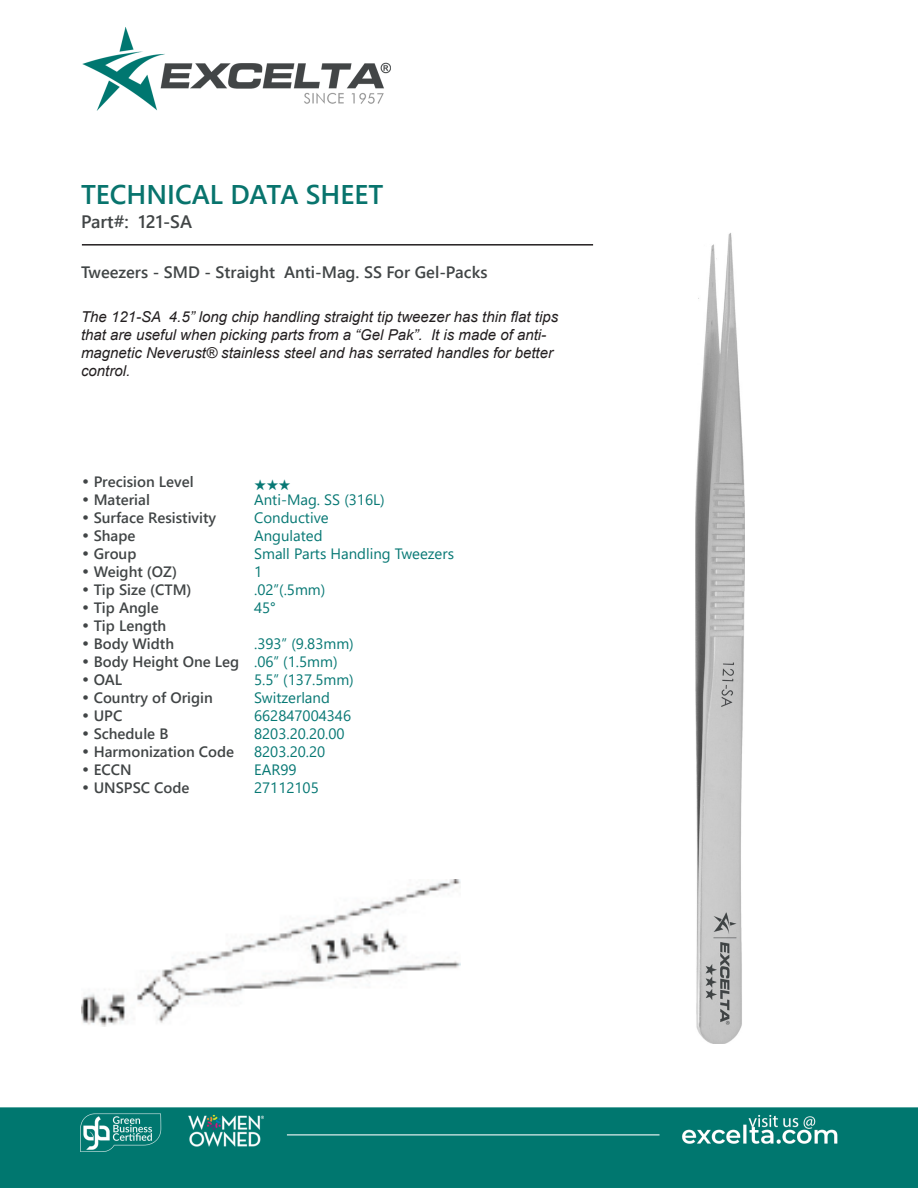
<style>
.page{position:relative;width:918px;height:1188px;background:#fff}
.page>*{position:absolute;margin:0;border:0;box-sizing:border-box;transform-origin:0 0}
.t1{font:700 27px "Yu Gothic UI";color:#08746d}
.t2{font:700 18px "Yu Gothic UI";color:#414546}
.t3{font:700 16.5px "Yu Gothic UI";color:#414546}
.CT_s_CTM{font:700 15px "Yu Gothic UI";color:#414546}
.t4{font:italic 15px/18px "Arial";color:#231f20}
.CT_s_CTM-2{font:15px "Yu Gothic UI";color:#077874}
.CT_s_CTM-3{font:15px "Zapf Ding Bats";color:#077874}
.s1{font-family:"Century Gothic";font-weight:400}
</style>
<div class="page">
<img style="left:0;top:27px;width:918px;height:1161px">
<img style="left:696px;top:232px;width:48px;height:812px">
<img style="left:81px;top:880px;width:380px;height:147px">
<hr style="left:82px;top:244px;width:511px;height:2px;background:#231f20">
<p class="t1" style="left:81px;top:178px;width:304px">TECHNICAL DATA SHEET</p>
<p class="t2" style="left:81px;top:212px;width:113px">Part#: 121-SA</p>
<p class="t3" style="left:81px;top:262px;width:408px">Tweezers - SMD - Straight Anti-Mag. SS For Gel-Packs</p>
<p class="t4" style="left:81px;top:308px;width:479px">The 121-SA 4.5” long chip handling straight tip tweezer has thin flat tips that are useful when picking parts from a “Gel Pak”. It is made of anti&shy;magnetic Neverust® stainless steel and has serrated handles for better control.</p>
<p class="CT_s_CTM" style="left:81px;top:473px;width:114px"><span class="s1">•</span> Precision Level</p>
<p class="CT_s_CTM-3" style="left:254px;top:476px;width:38px">★★★</p>
<p class="CT_s_CTM" style="left:81px;top:491px;width:70px"><span class="s1">•</span> Material</p>
<p class="CT_s_CTM-2" style="left:254px;top:485px;width:132px">Anti-Mag. SS (316L)</p>
<p class="CT_s_CTM" style="left:81px;top:509px;width:137px"><span class="s1">•</span> Surface Resistivity</p>
<p class="CT_s_CTM-2" style="left:254px;top:503px;width:76px">Conductive</p>
<p class="CT_s_CTM" style="left:81px;top:527px;width:56px"><span class="s1">•</span> Shape</p>
<p class="CT_s_CTM-2" style="left:254px;top:521px;width:70px">Angulated</p>
<p class="CT_s_CTM" style="left:81px;top:545px;width:57px"><span class="s1">•</span> Group</p>
<p class="CT_s_CTM-2" style="left:254px;top:539px;width:201px">Small Parts Handling Tweezers</p>
<p class="CT_s_CTM" style="left:81px;top:563px;width:98px"><span class="s1">•</span> Weight (OZ)</p>
<p class="CT_s_CTM-2" style="left:254px;top:557px;width:10px">1</p>
<p class="CT_s_CTM" style="left:81px;top:581px;width:112px"><span class="s1">•</span> Tip Size (CTM)</p>
<p class="CT_s_CTM-2" style="left:254px;top:575px;width:73px">.02”(.5mm)</p>
<p class="CT_s_CTM" style="left:81px;top:599px;width:79px"><span class="s1">•</span> Tip Angle</p>
<p class="CT_s_CTM-2" style="left:254px;top:593px;width:23px">45°</p>
<p class="CT_s_CTM" style="left:81px;top:617px;width:87px"><span class="s1">•</span> Tip Length</p>
<p class="CT_s_CTM" style="left:81px;top:635px;width:95px"><span class="s1">•</span> Body Width</p>
<p class="CT_s_CTM-2" style="left:254px;top:629px;width:101px">.393” (9.83mm)</p>
<p class="CT_s_CTM" style="left:81px;top:653px;width:160px"><span class="s1">•</span> Body Height One Leg</p>
<p class="CT_s_CTM-2" style="left:254px;top:647px;width:85px">.06” (1.5mm)</p>
<p class="CT_s_CTM" style="left:81px;top:671px;width:43px"><span class="s1">•</span> OAL</p>
<p class="CT_s_CTM-2" style="left:254px;top:665px;width:101px">5.5” (137.5mm)</p>
<p class="CT_s_CTM" style="left:81px;top:689px;width:133px"><span class="s1">•</span> Country of Origin</p>
<p class="CT_s_CTM-2" style="left:254px;top:683px;width:77px">Switzerland</p>
<p class="CT_s_CTM" style="left:81px;top:707px;width:43px"><span class="s1">•</span> UPC</p>
<p class="CT_s_CTM-2" style="left:254px;top:701px;width:99px">662847004346</p>
<p class="CT_s_CTM" style="left:81px;top:725px;width:89px"><span class="s1">•</span> Schedule B</p>
<p class="CT_s_CTM-2" style="left:254px;top:719px;width:92px">8203.20.20.00</p>
<p class="CT_s_CTM" style="left:81px;top:743px;width:155px"><span class="s1">•</span> Harmonization Code</p>
<p class="CT_s_CTM-2" style="left:254px;top:737px;width:73px">8203.20.20</p>
<p class="CT_s_CTM" style="left:81px;top:761px;width:52px"><span class="s1">•</span> ECCN</p>
<p class="CT_s_CTM-2" style="left:254px;top:755px;width:44px">EAR99</p>
<p class="CT_s_CTM" style="left:81px;top:779px;width:110px"><span class="s1">•</span> UNSPSC Code</p>
<p class="CT_s_CTM-2" style="left:254px;top:773px;width:66px">27112105</p>
</div>
